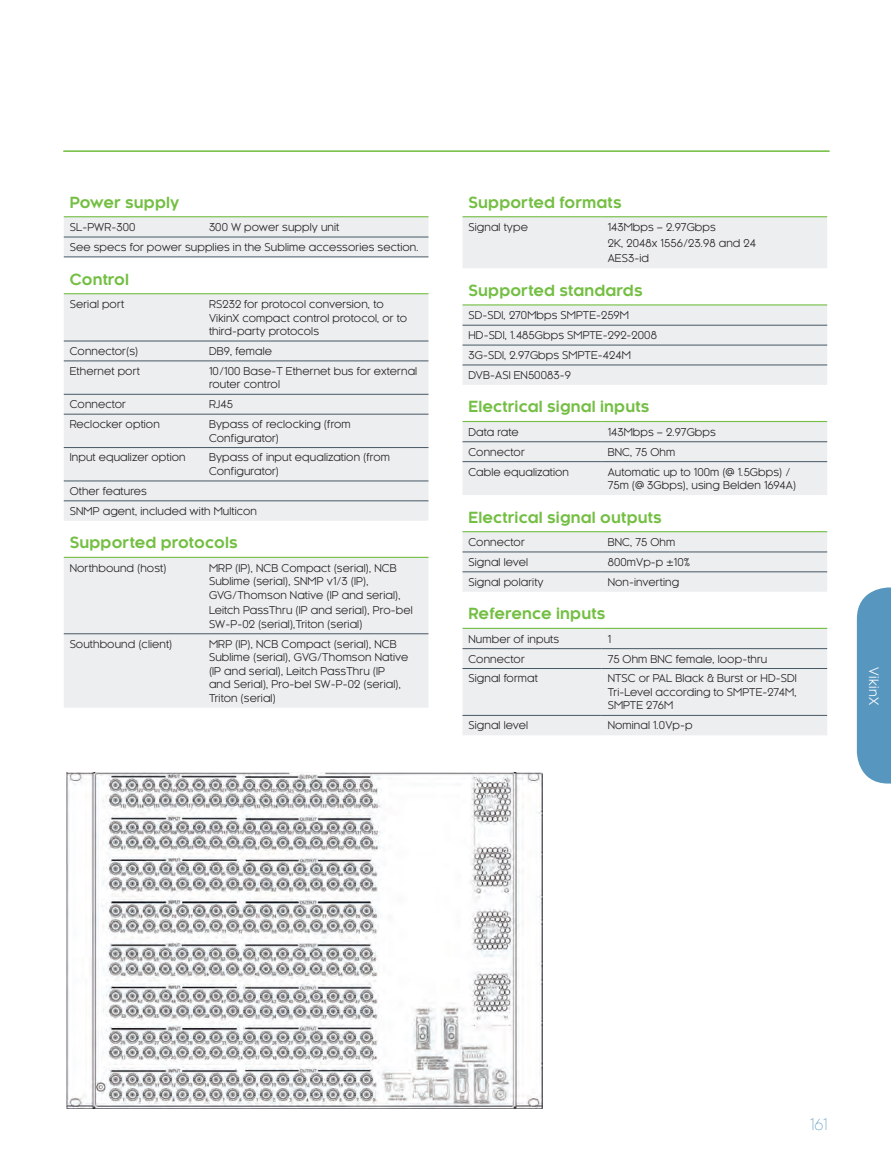
<style>
.page{position:relative;width:891px;height:1175px;background:#fff}
.page>*{position:absolute;margin:0;border:0;box-sizing:border-box;transform-origin:0 0}
.t1{font:700 15px "Kessel 105";letter-spacing:.01em;color:#74bf43}
.t2{font:300 15px "Kessel 105";color:#5696bf}
.t3{font:12.75px "Kessel 105";letter-spacing:.025em;color:#fff}
.t4{font:10.5px/13.5px "Kessel 105";letter-spacing:.01em;color:#231f20}
</style>
<div class="page">
<hr style="left:64px;top:151px;width:765px;height:1px;background:#74bf43">
<div style="left:857px;top:587px;width:34px;height:196px;background:#5696bf"></div>
<img style="left:66px;top:772px;width:477px;height:336px">
<svg style="left:64px;top:217px;width:364px;height:40px;background:#e6e9ea"></svg>
<hr style="left:64px;top:216px;width:139px;height:1px;background:#74bf43">
<hr style="left:203px;top:216px;width:225px;height:1px;background:#74bf43">
<hr style="left:64px;top:237px;width:139px;height:1px;background:#475865">
<hr style="left:203px;top:237px;width:225px;height:1px;background:#475865">
<hr style="left:64px;top:257px;width:139px;height:1px;background:#475865">
<hr style="left:203px;top:257px;width:225px;height:1px;background:#475865">
<div style="left:64px;top:294px;width:364px;height:226px;background:#eceef0"></div>
<hr style="left:64px;top:394px;width:139px;height:1px;background:#475865">
<hr style="left:203px;top:394px;width:225px;height:1px;background:#475865">
<hr style="left:64px;top:414px;width:139px;height:1px;background:#475865">
<hr style="left:203px;top:414px;width:225px;height:1px;background:#475865">
<hr style="left:64px;top:447px;width:139px;height:1px;background:#475865">
<hr style="left:203px;top:447px;width:225px;height:1px;background:#475865">
<hr style="left:64px;top:480px;width:139px;height:1px;background:#475865">
<hr style="left:203px;top:480px;width:225px;height:1px;background:#475865">
<hr style="left:64px;top:500px;width:139px;height:1px;background:#475865">
<hr style="left:203px;top:500px;width:225px;height:1px;background:#475865">
<hr style="left:64px;top:293px;width:139px;height:1px;background:#74bf43">
<hr style="left:203px;top:293px;width:225px;height:1px;background:#74bf43">
<hr style="left:64px;top:341px;width:139px;height:1px;background:#475865">
<hr style="left:64px;top:360px;width:139px;height:1px;background:#475865">
<hr style="left:203px;top:341px;width:225px;height:1px;background:#475865">
<hr style="left:203px;top:360px;width:225px;height:1px;background:#475865">
<div style="left:64px;top:558px;width:364px;height:149px;background:#eceef0"></div>
<hr style="left:64px;top:557px;width:139px;height:1px;background:#74bf43">
<hr style="left:203px;top:557px;width:225px;height:1px;background:#74bf43">
<hr style="left:64px;top:633px;width:139px;height:1px;background:#475865">
<hr style="left:203px;top:633px;width:225px;height:1px;background:#475865">
<div style="left:463px;top:217px;width:364px;height:51px;background:#eceef0"></div>
<hr style="left:463px;top:216px;width:139px;height:1px;background:#74bf43">
<hr style="left:602px;top:216px;width:225px;height:1px;background:#74bf43">
<div style="left:463px;top:305px;width:364px;height:80px;background:#eceef0"></div>
<hr style="left:463px;top:365px;width:364px;height:1px;background:#475865">
<hr style="left:463px;top:304px;width:364px;height:1px;background:#74bf43">
<hr style="left:463px;top:325px;width:364px;height:1px;background:#475865">
<hr style="left:463px;top:345px;width:364px;height:1px;background:#475865">
<div style="left:463px;top:422px;width:364px;height:73px;background:#eceef0"></div>
<hr style="left:463px;top:421px;width:139px;height:1px;background:#74bf43">
<hr style="left:602px;top:421px;width:225px;height:1px;background:#74bf43">
<hr style="left:463px;top:441px;width:139px;height:1px;background:#475865">
<hr style="left:463px;top:461px;width:139px;height:1px;background:#475865">
<hr style="left:602px;top:441px;width:225px;height:1px;background:#475865">
<hr style="left:602px;top:461px;width:225px;height:1px;background:#475865">
<div style="left:463px;top:532px;width:364px;height:59px;background:#eceef0"></div>
<hr style="left:463px;top:531px;width:139px;height:1px;background:#74bf43">
<hr style="left:602px;top:531px;width:225px;height:1px;background:#74bf43">
<hr style="left:463px;top:551px;width:139px;height:1px;background:#475865">
<hr style="left:463px;top:571px;width:139px;height:1px;background:#475865">
<hr style="left:602px;top:551px;width:225px;height:1px;background:#475865">
<hr style="left:602px;top:571px;width:225px;height:1px;background:#475865">
<div style="left:463px;top:629px;width:364px;height:106px;background:#eceef0"></div>
<hr style="left:463px;top:715px;width:139px;height:1px;background:#475865">
<hr style="left:602px;top:715px;width:225px;height:1px;background:#475865">
<hr style="left:463px;top:628px;width:139px;height:1px;background:#74bf43">
<hr style="left:602px;top:628px;width:225px;height:1px;background:#74bf43">
<hr style="left:463px;top:648px;width:139px;height:1px;background:#475865">
<hr style="left:463px;top:668px;width:139px;height:1px;background:#475865">
<hr style="left:602px;top:648px;width:225px;height:1px;background:#475865">
<hr style="left:602px;top:668px;width:225px;height:1px;background:#475865">
<h1 class="t1" style="left:70px;top:194px;width:111px">Power supply</h1>
<p class="t4" style="left:70px;top:220px;width:67px">SL-PWR-300</p>
<p class="t4" style="left:70px;top:217px;width:351px;line-height:20px;text-indent:139px">300 W power supply unit<br>See specs for power supplies in the Sublime accessories section.</p>
<h1 class="t1" style="left:70px;top:271px;width:61px">Control</h1>
<p class="t4" style="left:70px;top:297px;width:56px">Serial port</p>
<p class="t4" style="left:209px;top:297px;width:200px">RS232 for protocol conversion, to<br>VikinX compact control protocol, or to third-party protocols</p>
<p class="t4" style="left:70px;top:344px;width:70px">Connector(s)</p>
<p class="t4" style="left:209px;top:344px;width:65px">DB9, female</p>
<p class="t4" style="left:70px;top:364px;width:72px">Ethernet port</p>
<p class="t4" style="left:209px;top:364px;width:210px">10/100 Base-T Ethernet bus for external router control</p>
<p class="t4" style="left:70px;top:397px;width:58px">Connector</p>
<p class="t4" style="left:209px;top:397px;width:25px">RJ45</p>
<p class="t4" style="left:70px;top:417px;width:92px">Reclocker option</p>
<p class="t4" style="left:209px;top:417px;width:143px">Bypass of reclocking (from<br>Configurator)</p>
<p class="t4" style="left:70px;top:451px;width:117px">Input equalizer option</p>
<p class="t4" style="left:209px;top:451px;width:182px">Bypass of input equalization (from<br>Configurator)</p>
<p class="t4" style="left:70px;top:481px;width:189px;line-height:20px">Other features<br>SNMP agent, included with Multicon</p>
<h1 class="t1" style="left:70px;top:534px;width:170px">Supported protocols</h1>
<p class="t4" style="left:70px;top:561px;width:98px">Northbound (host)</p>
<p class="t4" style="left:209px;top:561px;width:193px">MRP (IP), NCB Compact (serial), NCB<br>Sublime (serial), SNMP v1/3 (IP),<br>GVG/Thomson Native (IP and serial),</p>
<p class="t4" style="left:209px;top:603px;width:205px">Leitch PassThru (IP and serial), Pro-bel<br>SW-P-02 (serial),Triton (serial)</p>
<p class="t4" style="left:70px;top:637px;width:104px">Southbound (client)</p>
<p class="t4" style="left:209px;top:637px;width:201px">MRP (IP), NCB Compact (serial), NCB Sublime (serial), GVG/Thomson Native (IP and serial), Leitch PassThru (IP and Serial), Pro-bel SW-P-02 (serial), Triton (serial)</p>
<h1 class="t1" style="left:469px;top:194px;width:155px">Supported formats</h1>
<p class="t4" style="left:469px;top:220px;width:61px">Signal type</p>
<p class="t4" style="left:608px;top:219px;width:150px;line-height:15.6px">143Mbps – 2.97Gbps<br>2K, 2048x 1556/23.98 and 24<br>AES3-id</p>
<h1 class="t1" style="left:469px;top:282px;width:176px">Supported standards</h1>
<p class="t4" style="left:469px;top:305px;width:190px;line-height:20px">SD-SDI, 270Mbps SMPTE-259M<br>HD-SDI, 1.485Gbps SMPTE-292-2008<br>3G-SDI, 2.97Gbps SMPTE-424M<br>DVB-ASI EN50083-9</p>
<h1 class="t1" style="left:469px;top:398px;width:182px">Electrical signal inputs</h1>
<p class="t4" style="left:469px;top:425px;width:52px">Data rate</p>
<p class="t4" style="left:608px;top:425px;width:110px">143Mbps – 2.97Gbps</p>
<p class="t4" style="left:469px;top:445px;width:58px">Connector</p>
<p class="t4" style="left:608px;top:445px;width:69px">BNC, 75 Ohm</p>
<p class="t4" style="left:469px;top:465px;width:102px">Cable equalization</p>
<p class="t4" style="left:608px;top:465px;width:190px">Automatic up to 100m (@ 1.5Gbps) /<br>75m (@ 3Gbps), using Belden 1694A)</p>
<h1 class="t1" style="left:469px;top:508px;width:195px">Electrical signal outputs</h1>
<p class="t4" style="left:469px;top:535px;width:58px">Connector</p>
<p class="t4" style="left:608px;top:535px;width:69px">BNC, 75 Ohm</p>
<p class="t4" style="left:469px;top:555px;width:61px">Signal level</p>
<p class="t4" style="left:608px;top:555px;width:84px">800mVp-p ±10%</p>
<p class="t4" style="left:469px;top:575px;width:77px">Signal polarity</p>
<p class="t4" style="left:608px;top:575px;width:73px">Non-inverting</p>
<h1 class="t1" style="left:469px;top:605px;width:138px">Reference inputs</h1>
<p class="t4" style="left:469px;top:632px;width:92px">Number of inputs</p>
<p class="t4" style="left:608px;top:632px;width:5px">1</p>
<p class="t4" style="left:469px;top:652px;width:58px">Connector</p>
<p class="t4" style="left:608px;top:652px;width:161px">75 Ohm BNC female, loop-thru</p>
<p class="t4" style="left:469px;top:672px;width:71px">Signal format</p>
<p class="t4" style="left:608px;top:672px;width:191px;text-align:justify">NTSC or PAL Black &amp; Burst or HD-SDI Tri-Level according to SMPTE-274M, SMPTE 276M</p>
<p class="t4" style="left:469px;top:718px;width:61px">Signal level</p>
<p class="t4" style="left:608px;top:718px;width:86px">Nominal 1.0Vp-p</p>
<p class="t3" style="left:881px;top:667px;width:39px;rotate:90deg">VikinX</p>
<h1 class="t2" style="left:810px;top:1116px;width:18px">161</h1>
</div>
